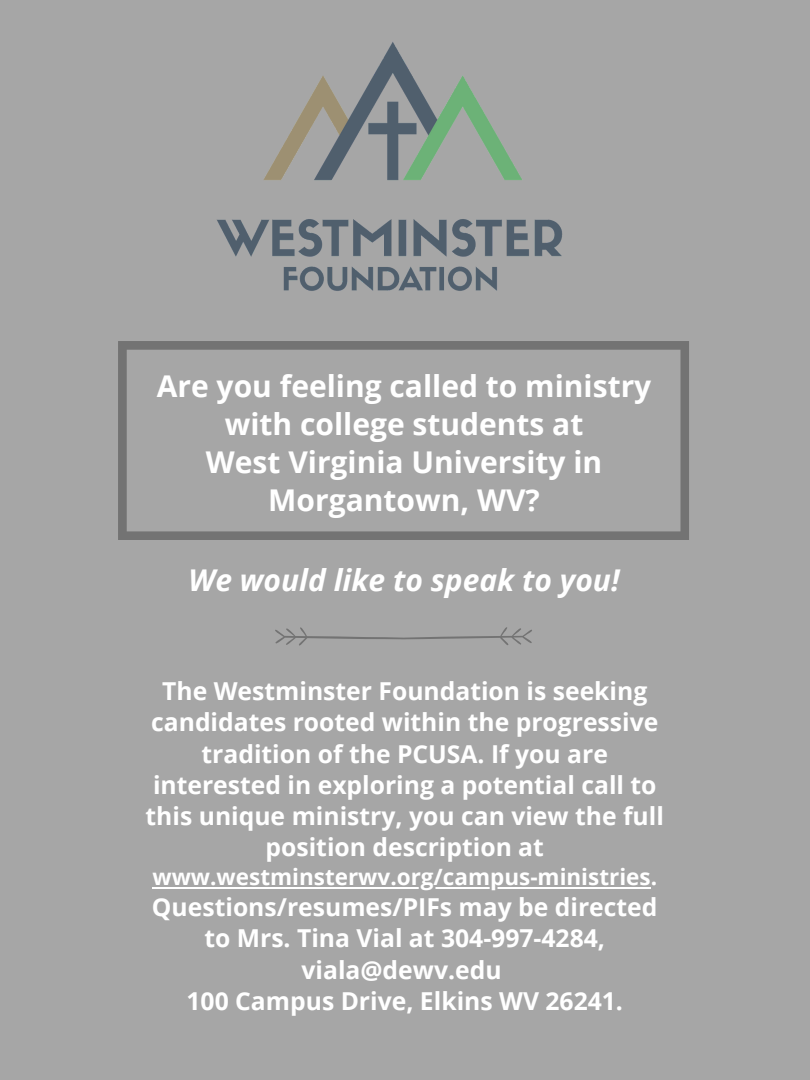
<style>
.page{position:relative;width:810px;height:1080px;background:#a6a6a6}
.page>*{position:absolute;margin:0;border:0;box-sizing:border-box;transform-origin:0 0}
.t1{font:700 30px/37.8px "Open Sans";color:#fff;text-align:center}
.t2{font:italic 700 30px "Open Sans";color:#fff}
.t3{font:700 24.69px/31.2px "Open Sans";color:#fff;text-align:center}
.t4{font:700 22.5px "Open Sans";color:#fff}
</style>
<div class="page">
<svg style="left:118px;top:341px;width:571px;height:199px"></svg>
<hr style="left:152px;top:887px;width:499px;height:2px;background:#fff">
<img style="left:217px;top:42px;width:346px;height:249px">
<svg style="left:275px;top:627px;width:257px;height:19px"></svg>
<p class="t1" style="left:157px;top:367px;width:496px">Are you feeling called to ministry with college students at<br>West Virginia University in<br>Morgantown, WV?</p>
<p class="t2" style="left:189px;top:559px;width:432px">We would like to speak to you!</p>
<p class="t3" style="left:146px;top:675px;width:520px">The Westminster Foundation is seeking candidates rooted within the progressive tradition of the PCUSA. If you are interested in exploring a potential call to this unique ministry, you can view the full position description at</p>
<p class="t4" style="left:152px;top:861px;width:506px">www.westminsterwv.org/campus-ministries.</p>
<p class="t3" style="left:152px;top:891px;width:507px">Questions/resumes/PIFs may be directed to Mrs. Tina Vial at 304-997-4284, viala@dewv.edu<br>100 Campus Drive, Elkins WV 26241.</p>
</div>
